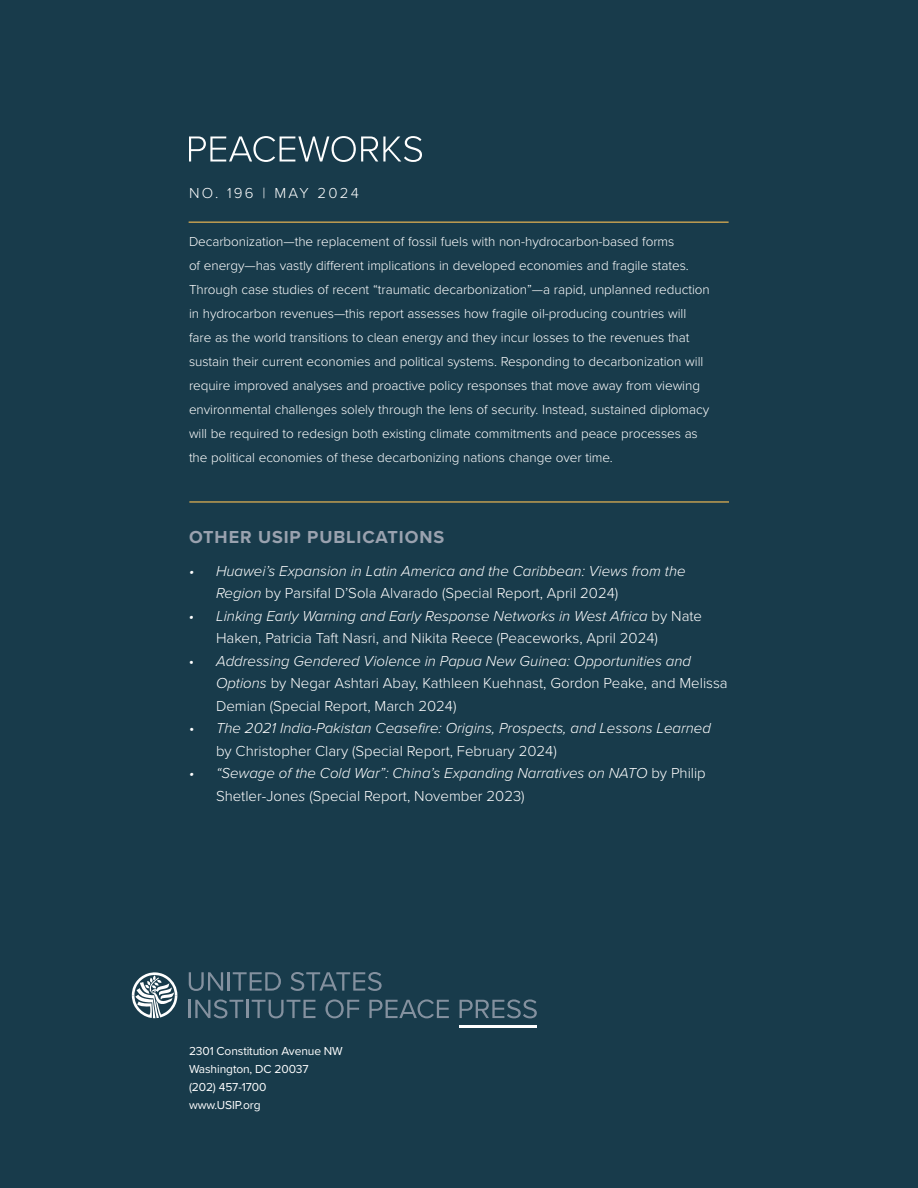
<style>
.page{position:relative;width:918px;height:1188px;background:#183b4b}
.page>*{position:absolute;margin:0;border:0;box-sizing:border-box;transform-origin:0 0}
.t1{font:700 18px "Proxima Nova";letter-spacing:.05em;color:#9aa2af}
.t2{font:italic 300 15px/22.5px "Proxima Nova";color:#fff}
.t3{font:300 15px/22.5px "Proxima Nova";color:#fff}
.t4{font:300 15px "Proxima Nova";letter-spacing:.15em;color:#fff}
.t5{font:300 13.5px/24px "Proxima Nova";letter-spacing:-.005em;color:#fff}
.t6{font:12px/18px "Proxima Nova";letter-spacing:-.01em;color:#fff}
.s1{font-style:normal}
.s2{font-style:italic}
</style>
<div class="page">
<hr style="left:189px;top:221px;width:540px;height:2px;background:#c09d51">
<svg style="left:189px;top:136px;width:233px;height:26px"></svg>
<hr style="left:189px;top:501px;width:540px;height:2px;background:#c09d51">
<svg style="left:132px;top:972px;width:45px;height:46px"></svg>
<hr style="left:459px;top:1025px;width:78px;height:2px;background:#fff">
<svg style="left:189px;top:972px;width:34px;height:19px"></svg>
<hr style="left:227px;top:972px;width:3px;height:19px;background:#84919f">
<svg style="left:233px;top:972px;width:48px;height:19px"></svg>
<svg style="left:291px;top:972px;width:91px;height:19px"></svg>
<svg style="left:189px;top:999px;width:54px;height:19px"></svg>
<hr style="left:246px;top:1000px;width:3px;height:18px;background:#84919f">
<svg style="left:252px;top:1000px;width:63px;height:18px"></svg>
<svg style="left:325px;top:999px;width:34px;height:19px"></svg>
<svg style="left:369px;top:999px;width:80px;height:19px"></svg>
<svg style="left:460px;top:999px;width:77px;height:19px"></svg>
<p class="t4" style="left:189px;top:182px;width:171px">NO. 196 | MAY 2024</p>
<p class="t5" style="left:189px;top:229px;width:522px">Decarbonization—the replacement of fossil fuels with non-hydrocarbon-based forms<br>of energy—has vastly different implications in developed economies and fragile states.<br>Through case studies of recent “traumatic decarbonization”—a rapid, unplanned reduction in hydrocarbon revenues—this report assesses how fragile oil-producing countries will fare as the world transitions to clean energy and they incur losses to the revenues that sustain their current economies and political systems. Responding to decarbonization will require improved analyses and proactive policy responses that move away from viewing environmental challenges solely through the lens of security. Instead, sustained diplomacy will be required to redesign both existing climate commitments and peace processes as the political economies of these decarbonizing nations change over time.</p>
<h1 class="t1" style="left:189px;top:523px;width:257px">OTHER USIP PUBLICATIONS</h1>
<p class="t2" style="left:216px;top:559px;width:471px;text-indent:-27px">• Huawei’s Expansion in Latin America and the Caribbean: Views from the<br>Region <span class="s1">by Parsifal D’Sola Alvarado (Special Report, April 2024)</span></p>
<p class="t3" style="left:216px;top:604px;width:488px;text-indent:-27px"><span class="s2">• Linking Early Warning and Early Response Networks in West Africa</span> by Nate<br>Haken, Patricia Taft Nasri, and Nikita Reece (Peaceworks, April 2024)</p>
<p class="t3" style="left:216px;top:649px;width:513px;text-indent:-27px">• <span class="s2">Addressing Gendered Violence in Papua New Guinea: Opportunities and<br>Options</span> by Negar Ashtari Abay, Kathleen Kuehnast, Gordon Peake, and Melissa<br>Demian (Special Report, March 2024)</p>
<p class="t2" style="left:216px;top:716px;width:497px;text-indent:-27px"><span class="s1">•</span> The 2021 India-Pakistan Ceasefire: Origins, Prospects, and Lessons Learned <span class="s1">by Christopher Clary (Special Report, February 2024)</span></p>
<p class="t2" style="left:216px;top:761px;width:491px;text-indent:-27px">• “Sewage of the Cold War”: China’s Expanding Narratives on NATO <span class="s1">by Philip<br>Shetler-Jone</span>s <span class="s1">(Special Report, November 2023)</span></p>
<p class="t6" style="left:189px;top:1041px;width:155px">2301 Constitution Avenue NW<br>Washington, DC 20037<br>(202) 457-1700<br>www.USIP.org</p>
</div>
